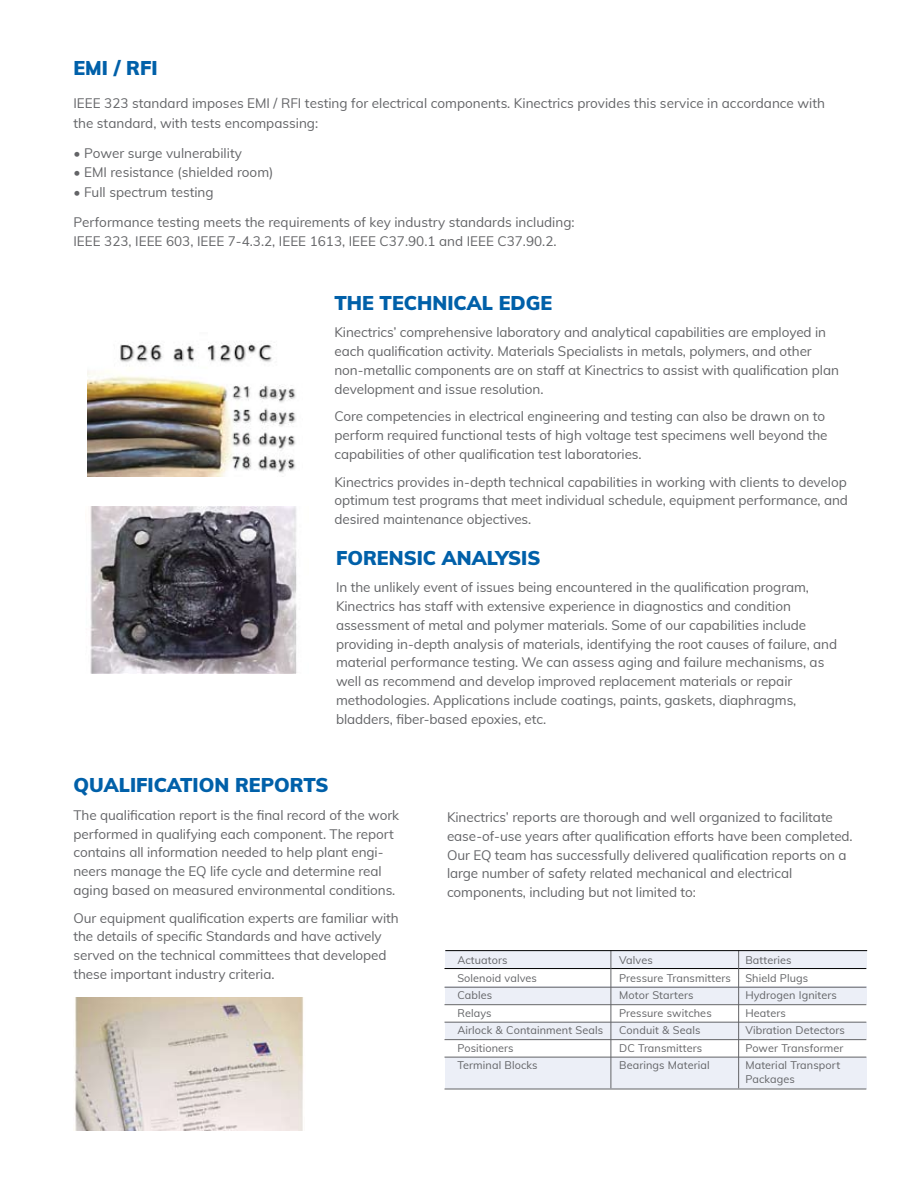
<style>
.page{position:relative;width:918px;height:1188px;background:#fff}
.page>*{position:absolute;margin:0;border:0;box-sizing:border-box;transform-origin:0 0}
.t1{font:900 19.5px "Muli";color:#0060a9}
.t2{font:13.5px/18.8px "Muli";letter-spacing:-.005em;color:#636467}
.t3{font:10.8px/13.5px "Muli";letter-spacing:.01em;color:#636467}
</style>
<div class="page">
<img style="left:90px;top:507px;width:207px;height:167px">
<img style="left:74px;top:998px;width:230px;height:133px">
<div style="left:445px;top:951px;width:422px;height:17px;background:#eceff7"></div>
<div style="left:445px;top:987px;width:422px;height:17px;background:#eceff7"></div>
<div style="left:445px;top:1022px;width:422px;height:17px;background:#eceff7"></div>
<div style="left:445px;top:1057px;width:422px;height:32px;background:#eceff7"></div>
<hr style="left:445px;top:968px;width:421px;height:1px;background:#000">
<hr style="left:445px;top:987px;width:421px;height:1px;background:#636467">
<hr style="left:611px;top:951px;width:1px;height:137px;background:#636467">
<hr style="left:445px;top:1004px;width:421px;height:1px;background:#636467">
<hr style="left:445px;top:1022px;width:421px;height:1px;background:#636467">
<hr style="left:445px;top:1039px;width:421px;height:1px;background:#636467">
<hr style="left:445px;top:1057px;width:421px;height:1px;background:#636467">
<hr style="left:738px;top:951px;width:1px;height:137px;background:#636467">
<hr style="left:445px;top:1089px;width:421px;height:1px;background:#636467">
<img style="left:87px;top:342px;width:209px;height:134px">
<hr style="left:445px;top:950px;width:422px;height:1px;background:#000">
<h1 class="t1" style="left:74px;top:54px;width:12px">EMI</h1>
<h1 class="t1" style="left:114px;top:54px;width:24px">/ RFI</h1>
<p class="t2" style="left:74px;top:93px;width:753px;line-height:19.5px">IEEE 323 standard imposes EMI / RFI testing for electrical components. Kinectrics provides this service in accordance with the standard, with tests encompassing:</p>
<p class="t2" style="left:74px;top:143px;width:170px">• Power surge vulnerability</p>
<p class="t2" style="left:74px;top:162px;width:202px">• EMI resistance (shielded room)</p>
<p class="t2" style="left:74px;top:182px;width:142px">• Full spectrum testing</p>
<p class="t2" style="left:74px;top:211px;width:503px;line-height:19.5px">Performance testing meets the requirements of key industry standards including:<br>IEEE 323, IEEE 603, IEEE 7-4.3.2, IEEE 1613, IEEE C37.90.1 and IEEE C37.90.2.</p>
<h1 class="t1" style="left:334px;top:288px;width:219px">THE TECHNICAL EDGE</h1>
<p class="t2" style="left:334px;top:322px;width:506px">Kinectrics’ comprehensive laboratory and analytical capabilities are employed in each qualification activity. Materials Specialists in metals, polymers, and other non-metallic components are on staff at Kinectrics to assist with qualification plan development and issue resolution.</p>
<p class="t2" style="left:334px;top:406px;width:495px">Core competencies in electrical engineering and testing can also be drawn on to perform required functional tests of high voltage test specimens well beyond the capabilities of other qualification test laboratories.</p>
<p class="t2" style="left:334px;top:472px;width:515px;text-align:justify">Kinectrics provides in-depth technical capabilities in working with clients to develop optimum test programs that meet individual schedule, equipment performance, and desired maintenance objectives.</p>
<h1 class="t1" style="left:336px;top:543px;width:204px">FORENSIC ANALYSIS</h1>
<p class="t2" style="left:336px;top:577px;width:503px">In the unlikely event of issues being encountered in the qualification program, Kinectrics has staff with extensive experience in diagnostics and condition assessment of metal and polymer materials. Some of our capabilities include providing in-depth analysis of materials, identifying the root causes of failure, and material performance testing. We can assess aging and failure mechanisms, as well as recommend and develop improved replacement materials or repair methodologies. Applications include coatings, paints, gaskets, diaphragms, bladders, fiber-based epoxies, etc.</p>
<h1 class="t1" style="left:74px;top:771px;width:243px">QUALIFICATION REPORTS</h1>
<p class="t2" style="left:74px;top:805px;width:327px">The qualification report is the final record of the work performed in qualifying each component. The report contains all information needed to help plant engi&shy;neers manage the EQ life cycle and determine real aging based on measured environmental conditions.</p>
<p class="t2" style="left:74px;top:908px;width:327px">Our equipment qualification experts are familiar with the details of specific Standards and have actively served on the technical committees that developed these important industry criteria.</p>
<p class="t2" style="left:447px;top:807px;width:407px">Kinectrics’ reports are thorough and well organized to facilitate ease-of-use years after qualification efforts have been completed.<br>Our EQ team has successfully delivered qualification reports on a large number of safety related mechanical and electrical components, including but not limited to:</p>
<p class="t3" style="left:457px;top:953px;width:52px">Actuators</p>
<p class="t3" style="left:619px;top:953px;width:35px">Valves</p>
<p class="t3" style="left:745px;top:953px;width:48px">Batteries</p>
<p class="t3" style="left:457px;top:970px;width:81px">Solenoid valves</p>
<p class="t3" style="left:619px;top:970px;width:113px">Pressure Transmitters</p>
<p class="t3" style="left:745px;top:970px;width:64px">Shield Plugs</p>
<p class="t3" style="left:457px;top:988px;width:36px">Cables</p>
<p class="t3" style="left:619px;top:988px;width:76px">Motor Starters</p>
<p class="t3" style="left:745px;top:988px;width:93px">Hydrogen Igniters</p>
<p class="t3" style="left:457px;top:1005px;width:36px">Relays</p>
<p class="t3" style="left:619px;top:1005px;width:94px">Pressure switches</p>
<p class="t3" style="left:745px;top:1005px;width:42px">Heaters</p>
<p class="t3" style="left:457px;top:1023px;width:147px">Airlock &amp; Containment Seals</p>
<p class="t3" style="left:619px;top:1023px;width:83px">Conduit &amp; Seals</p>
<p class="t3" style="left:745px;top:1023px;width:101px">Vibration Detectors</p>
<p class="t3" style="left:457px;top:1040px;width:58px">Positioners</p>
<p class="t3" style="left:619px;top:1040px;width:84px">DC Transmitters</p>
<p class="t3" style="left:745px;top:1040px;width:100px">Power Transformer</p>
<p class="t3" style="left:457px;top:1058px;width:82px">Terminal Blocks</p>
<p class="t3" style="left:619px;top:1058px;width:92px">Bearings Material</p>
<p class="t3" style="left:745px;top:1058px;width:96px">Material Transport<br>Packages</p>
</div>
